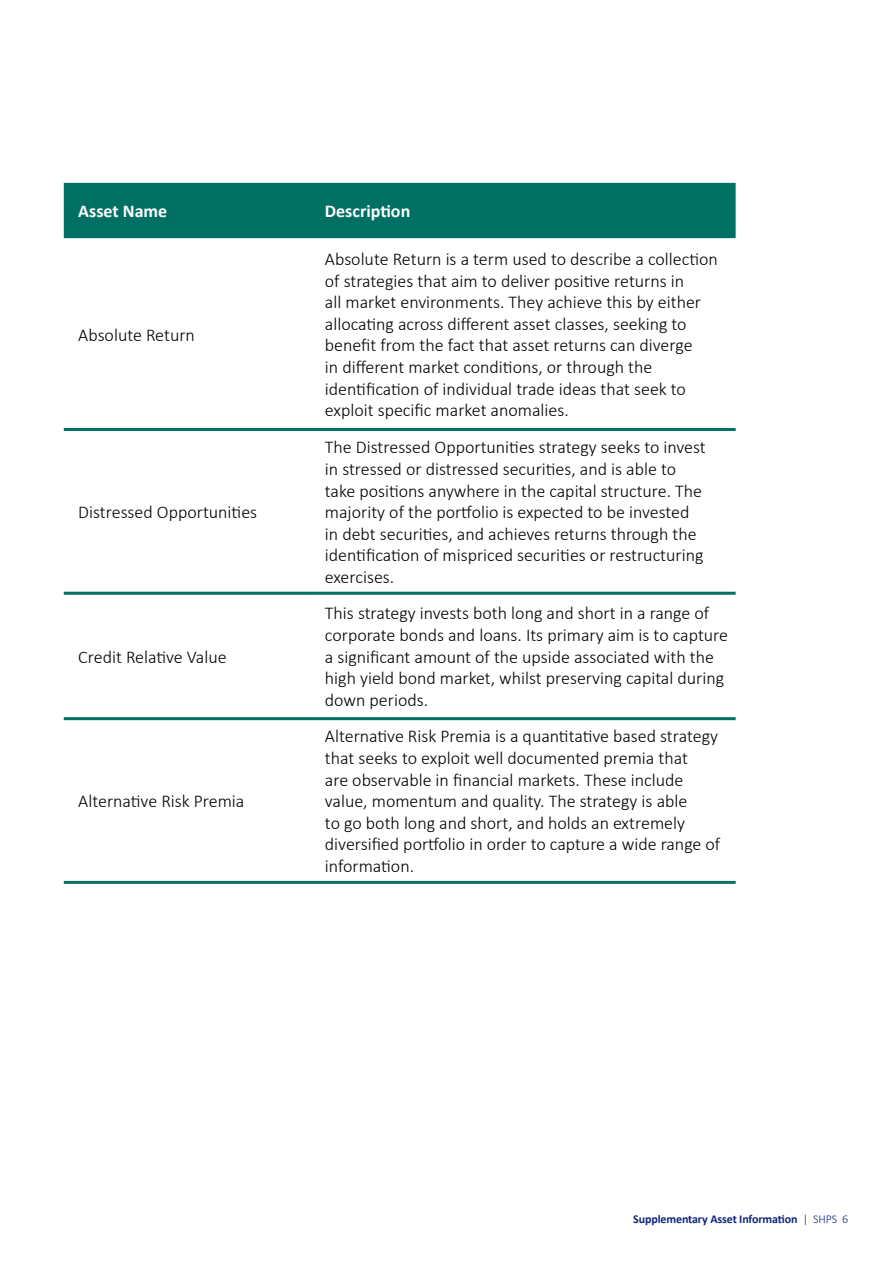
<style>
.page{position:relative;width:893px;height:1263px;background:#fff}
.page>*{position:absolute;margin:0;border:0;box-sizing:border-box;transform-origin:0 0}
.t1{font:300 18px/21.6px "Calibri";color:#000}
.t2{font:700 18px "Calibri";color:#fff}
.t3{font:700 12px "Calibri";letter-spacing:-.01em;color:#0f2778}
.s1{font-weight:300}
</style>
<div class="page">
<div style="left:64px;top:183px;width:672px;height:55px;background:#007063"></div>
<hr style="left:64px;top:428px;width:255px;height:3px;background:#007063">
<hr style="left:319px;top:428px;width:417px;height:3px;background:#007063">
<hr style="left:64px;top:592px;width:255px;height:3px;background:#007063">
<hr style="left:319px;top:592px;width:417px;height:3px;background:#007063">
<hr style="left:64px;top:717px;width:255px;height:3px;background:#007063">
<hr style="left:319px;top:717px;width:417px;height:3px;background:#007063">
<hr style="left:64px;top:881px;width:255px;height:3px;background:#007063">
<hr style="left:319px;top:881px;width:417px;height:3px;background:#007063">
<p class="t2" style="left:78px;top:199px;width:90px">Asset Name</p>
<p class="t2" style="left:325px;top:199px;width:87px">Description</p>
<p class="t1" style="left:78px;top:324px;width:118px">Absolute Return</p>
<p class="t1" style="left:78px;top:501px;width:180px">Distressed Opportunities</p>
<p class="t1" style="left:78px;top:646px;width:150px">Credit Relative Value</p>
<p class="t1" style="left:78px;top:790px;width:168px">Alternative Risk Premia</p>
<p class="t1" style="left:325px;top:248px;width:394px">Absolute Return is a term used to describe a collection of strategies that aim to deliver positive returns in<br>all market environments. They achieve this by either allocating across different asset classes, seeking to benefit from the fact that asset returns can diverge<br>in different market conditions, or through the identification of individual trade ideas that seek to exploit specific market anomalies.</p>
<p class="t1" style="left:325px;top:436px;width:382px">The Distressed Opportunities strategy seeks to invest in stressed or distressed securities, and is able to take positions anywhere in the capital structure. The majority of the portfolio is expected to be invested in debt securities, and achieves returns through the identification of mispriced securities or restructuring exercises.</p>
<p class="t1" style="left:325px;top:602px;width:405px">This strategy invests both long and short in a range of corporate bonds and loans. Its primary aim is to capture a significant amount of the upside associated with the high yield bond market, whilst preserving capital during down periods.</p>
<p class="t1" style="left:325px;top:725px;width:397px">Alternative Risk Premia is a quantitative based strategy that seeks to exploit well documented premia that<br>are observable in financial markets. These include value, momentum and quality. The strategy is able<br>to go both long and short, and holds an extremely diversified portfolio in order to capture a wide range of information.</p>
<p class="t3" style="left:633px;top:1210px;width:217px">Supplementary Asset Information <span class="s1">| SHPS 6</span></p>
</div>
